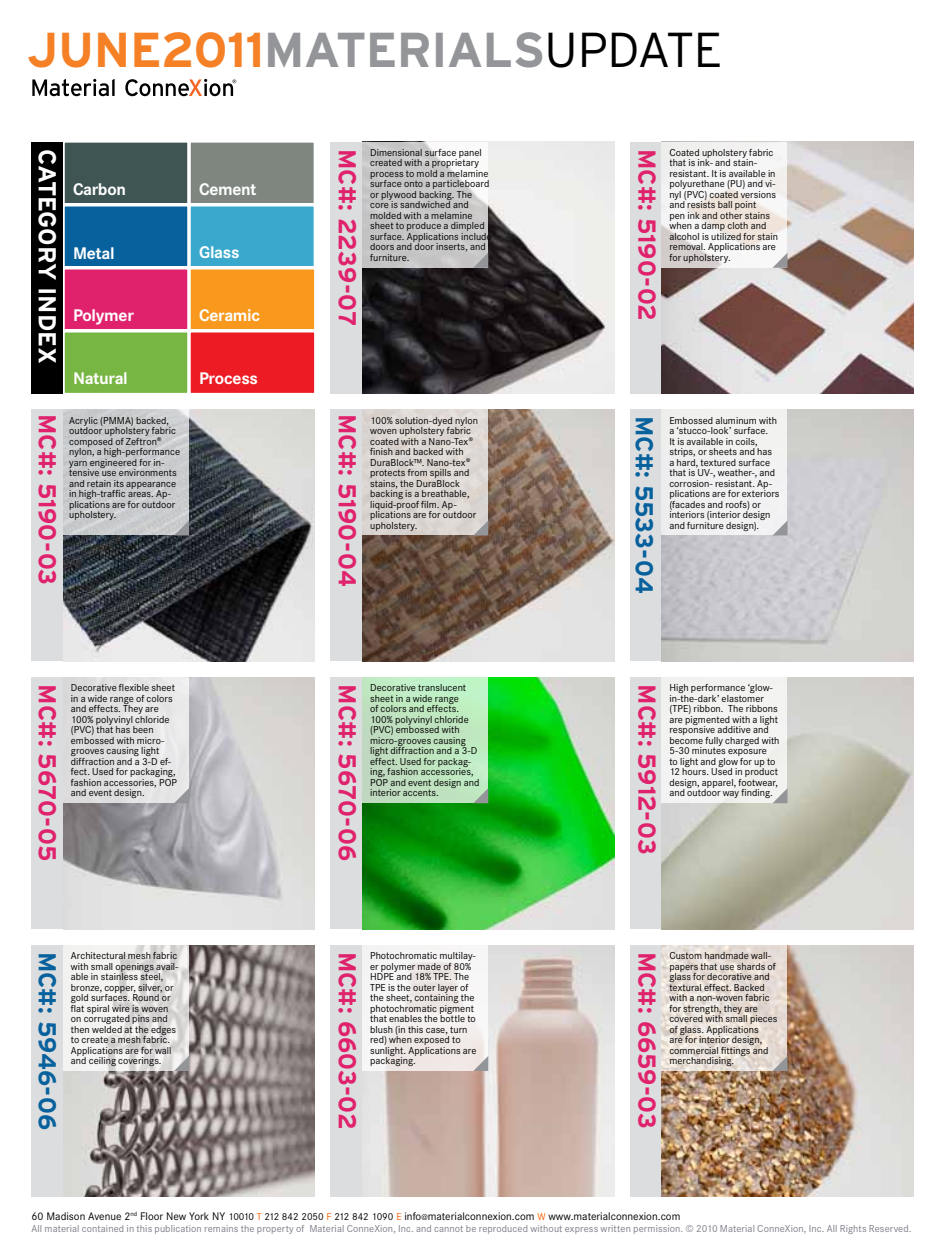
<style>
.page{position:relative;width:945px;height:1260px;background:#fff}
.page>*{position:absolute;margin:0;border:0;box-sizing:border-box;transform-origin:0 0}
.t1{font:700 49px "Interstate";letter-spacing:-.015em;color:#939598}
.t2{font:700 24.5px "Interstate";letter-spacing:-.005em;color:#e0226d}
.t3{font:700 24.5px "Interstate";color:#07619d}
.t4{font:700 24.5px "Interstate";letter-spacing:-.01em;color:#fff}
.t5{font:700 17.5px "Corporate S";letter-spacing:-.02em;color:#fff}
.t6{font:11.38px "Corporate S";color:#000}
.t7{font:10.5px/10.5px "Corporate S";color:#000}
.t8{font:10.5px "Corporate S";letter-spacing:.005em;color:#7f7d8a}
.s1{color:#f58025}
.s2{font-weight:300;color:#000}
.s3{font-size:10.5px}
.s4{font-size:10.5px;color:#ff6309}
.s5{font-size:8.75px}
</style>
<div class="page">
<svg style="left:32px;top:79px;width:83px;height:17px"></svg>
<svg style="left:125px;top:79px;width:111px;height:17px"></svg>
<div style="left:32px;top:142px;width:31px;height:252px;background:#000"></div>
<div style="left:63px;top:141px;width:126px;height:64px;background:#3e5554;border:2px solid #fff"></div>
<div style="left:63px;top:268px;width:126px;height:63px;background:#e0226d;border:2px solid #fff"></div>
<div style="left:189px;top:268px;width:127px;height:63px;background:#f8991d;border:2px solid #fff"></div>
<div style="left:189px;top:141px;width:126px;height:64px;background:#7f8680;border:2px solid #fff"></div>
<div style="left:63px;top:205px;width:126px;height:63px;background:#07619d;border:2px solid #fff"></div>
<div style="left:189px;top:205px;width:126px;height:63px;background:#38a9cd;border:2px solid #fff"></div>
<div style="left:63px;top:331px;width:126px;height:64px;background:#78b643;border:2px solid #fff"></div>
<div style="left:189px;top:331px;width:127px;height:64px;background:#ed1c24;border:2px solid #fff"></div>
<div style="left:630px;top:945px;width:32px;height:252px;background:#dcddde"></div>
<div style="left:331px;top:945px;width:31px;height:252px;background:#dcddde"></div>
<div style="left:32px;top:945px;width:31px;height:252px;background:#dcddde"></div>
<div style="left:630px;top:677px;width:32px;height:252px;background:#dcddde"></div>
<div style="left:331px;top:677px;width:31px;height:252px;background:#dcddde"></div>
<div style="left:32px;top:677px;width:31px;height:252px;background:#dcddde"></div>
<div style="left:630px;top:410px;width:32px;height:252px;background:#dcddde"></div>
<div style="left:331px;top:410px;width:31px;height:252px;background:#dcddde"></div>
<div style="left:32px;top:410px;width:31px;height:252px;background:#dcddde"></div>
<div style="left:630px;top:142px;width:32px;height:252px;background:#dcddde"></div>
<div style="left:331px;top:142px;width:31px;height:252px;background:#dcddde"></div>
<img style="left:662px;top:945px;width:252px;height:252px">
<img style="left:362px;top:945px;width:252px;height:252px">
<img style="left:362px;top:677px;width:252px;height:252px">
<img style="left:63px;top:677px;width:252px;height:252px">
<img style="left:362px;top:142px;width:252px;height:252px">
<img style="left:662px;top:142px;width:252px;height:252px">
<img style="left:63px;top:410px;width:252px;height:252px">
<img style="left:362px;top:410px;width:252px;height:252px">
<img style="left:662px;top:677px;width:252px;height:252px">
<img style="left:63px;top:945px;width:252px;height:252px">
<div style="left:63px;top:410px;width:126px;height:126px;background:#c9cbcd"></div>
<svg style="left:362px;top:142px;width:126px;height:126px;background:#cecdcd"></svg>
<div style="left:362px;top:410px;width:126px;height:126px;background:#dcd6d2"></div>
<svg style="left:662px;top:142px;width:126px;height:126px;fill:#f3f2f2"></svg>
<div style="left:662px;top:410px;width:126px;height:126px;background:#f1f1f1"></div>
<div style="left:63px;top:677px;width:126px;height:126px;background:#e2e2e4"></div>
<svg style="left:473px;top:253px;width:15px;height:15px"></svg>
<svg style="left:773px;top:253px;width:15px;height:15px"></svg>
<svg style="left:174px;top:520px;width:15px;height:15px"></svg>
<svg style="left:474px;top:521px;width:14px;height:14px"></svg>
<svg style="left:773px;top:520px;width:15px;height:15px"></svg>
<svg style="left:174px;top:788px;width:15px;height:15px"></svg>
<div style="left:362px;top:677px;width:126px;height:126px;background:linear-gradient(to right,#bfdcbf,#c0efc3)"></div>
<svg style="left:473px;top:788px;width:15px;height:15px"></svg>
<div style="left:662px;top:677px;width:126px;height:126px;background:#f3f3f2"></div>
<svg style="left:773px;top:788px;width:15px;height:15px"></svg>
<svg style="left:362px;top:945px;width:126px;height:126px;fill:#f4f3f2"></svg>
<svg style="left:473px;top:1056px;width:15px;height:15px"></svg>
<svg style="left:662px;top:945px;width:126px;height:126px;background:#e8dfd7"></svg>
<svg style="left:773px;top:1056px;width:15px;height:15px"></svg>
<svg style="left:63px;top:945px;width:126px;height:126px;fill:#f2f2f1"></svg>
<svg style="left:174px;top:1056px;width:15px;height:15px"></svg>
<h1 class="t1" style="left:27px;top:22px;width:697px"><span class="s1">JUNE2011</span>MATERIALS<span class="s2">UPDATE</span></h1>
<h2 class="t4" style="left:61px;top:149px;width:217px;rotate:90deg">CATEGORY INDEX</h2>
<h2 class="t2" style="left:61px;top:414px;width:173px;rotate:90deg">MC#: 5190-03</h2>
<h3 class="t5" style="left:73px;top:179px;width:55px">Carbon</h3>
<h3 class="t5" style="left:73px;top:243px;width:43px">Metal</h3>
<h3 class="t5" style="left:199px;top:179px;width:59px">Cement</h3>
<h3 class="t5" style="left:199px;top:242px;width:42px">Glass</h3>
<h3 class="t5" style="left:73px;top:305px;width:62px">Polymer</h3>
<h3 class="t5" style="left:199px;top:305px;width:63px">Ceramic</h3>
<h3 class="t5" style="left:73px;top:368px;width:56px">Natural</h3>
<h3 class="t5" style="left:199px;top:368px;width:60px">Process</h3>
<p class="t7" style="left:69px;top:415px;width:113px">Acrylic (PMMA) backed, outdoor upholstery fabric composed of Zeftron® nylon, a high-performance yarn engineered for in&shy;tensive use environments and retain its appearance in high-traffic areas. Ap&shy;plications are for outdoor upholstery.</p>
<h2 class="t2" style="left:61px;top:684px;width:178px;rotate:90deg">MC#: 5670-05</h2>
<p class="t7" style="left:71px;top:683px;width:108px">Decorative flexible sheet in a wide range of colors and effects. They are<br>100% polyvinyl chloride (PVC) that has been embossed with micro&shy;grooves causing light diffraction and a 3-D ef&shy;fect. Used for packaging, fashion accessories, POP and event design.</p>
<h2 class="t2" style="left:361px;top:149px;width:179px;rotate:90deg">MC#: 2239-07</h2>
<p class="t7" style="left:370px;top:147px;width:123px">Dimensional surface panel created with a proprietary process to mold a melamine surface onto a particleboard or plywood backing. The core is sandwiched and molded with a melamine sheet to produce a dimpled surface. Applications include doors and door inserts, and furniture.</p>
<h2 class="t2" style="left:361px;top:414px;width:174px;rotate:90deg">MC#: 5190-04</h2>
<p class="t7" style="left:370px;top:415px;width:109px">100% solution-dyed nylon woven upholstery fabric coated with a Nano-Tex® finish and backed with<br>DuraBlock™. Nano-tex® protects from spills and stains, the DuraBlock backing is a breathable, liquid-proof film. Ap&shy;plications are for outdoor upholstery.</p>
<h2 class="t2" style="left:661px;top:149px;width:173px;rotate:90deg">MC#: 5190-02</h2>
<p class="t7" style="left:669px;top:147px;width:110px">Coated upholstery fabric that is ink- and stain&shy;resistant. It is available in polyurethane (PU) and vi&shy;nyl (PVC) coated versions and resists ball point<br>pen ink and other stains when a damp cloth and alcohol is utilized for stain removal. Applications are for upholstery.</p>
<h2 class="t3" style="left:658px;top:416px;width:180px;rotate:90deg">MC#: 5533-04</h2>
<p class="t7" style="left:669px;top:415px;width:112px">Embossed aluminum with a ‘stucco-look’ surface.<br>It is available in coils, strips, or sheets and has a hard, textured surface that is UV-, weather-, and corrosion- resistant. Ap&shy;plications are for exteriors (facades and roofs) or interiors (interior design and furniture design).</p>
<h2 class="t2" style="left:361px;top:684px;width:178px;rotate:90deg">MC#: 5670-06</h2>
<p class="t7" style="left:370px;top:683px;width:111px">Decorative translucent sheet in a wide range<br>of colors and effects.<br>100% polyvinyl chloride (PVC) embossed with micro-grooves causing light diffraction and a 3-D effect. Used for packag&shy;ing, fashion accessories,<br>POP and event design and interior accents.</p>
<p class="t7" style="left:669px;top:683px;width:112px">High performance ‘glow&shy;in-the-dark’ elastomer (TPE) ribbon. The ribbons are pigmented with a light responsive additive and become fully charged with<br>5-30 minutes exposure<br>to light and glow for up to<br>12 hours. Used in product design, apparel, footwear, and outdoor way finding.</p>
<h2 class="t2" style="left:661px;top:684px;width:171px;rotate:90deg">MC#: 5912-03</h2>
<h2 class="t3" style="left:61px;top:952px;width:180px;rotate:90deg">MC#: 5946-06</h2>
<p class="t7" style="left:71px;top:950px;width:109px">Architectural mesh fabric with small openings avail&shy;able in stainless steel, bronze, copper, silver, or gold surfaces. Round or flat spiral wire is woven on corrugated pins and then welded at the edges to create a mesh fabric.<br>Applications are for wall and ceiling coverings.</p>
<p class="t7" style="left:370px;top:950px;width:108px">Photochromatic multilay&shy;er polymer made of 80%<br>HDPE and 18% TPE. The<br>TPE is the outer layer of the sheet, containing the photochromatic pigment that enables the bottle to blush (in this case, turn red) when exposed to sunlight. Applications are packaging.</p>
<p class="t7" style="left:669px;top:950px;width:110px">Custom handmade wall&shy;papers that use shards of glass for decorative and textural effect. Backed with a non-woven fabric for strength, they are covered with small pieces of glass. Applications<br>are for interior design, commercial fittings and merchandising.</p>
<h2 class="t2" style="left:361px;top:952px;width:179px;rotate:90deg">MC#: 6603-02</h2>
<h2 class="t2" style="left:661px;top:952px;width:179px;rotate:90deg">MC#: 6659-03</h2>
<p class="t6" style="left:32px;top:1209px;width:650px">60 Madison Avenue 2<sup>nd</sup> Floor New York NY <span class="s3">10010</span> <span class="s4">T</span> <span class="s3">212 842 2050</span> <span class="s4">F</span> <span class="s3">212 842 1090</span> <span class="s4">E</span> info<span class="s5">@</span>materialconnexion.com <span class="s4">W</span> www.materialconnexion.com</p>
<p class="t8" style="left:32px;top:1222px;width:882px">All material contained in this publication remains the property of Material ConneXion, Inc. and cannot be reproduced without express written permission. © 2010 Material ConneXion, Inc. All Rights Reserved.</p>
</div>
